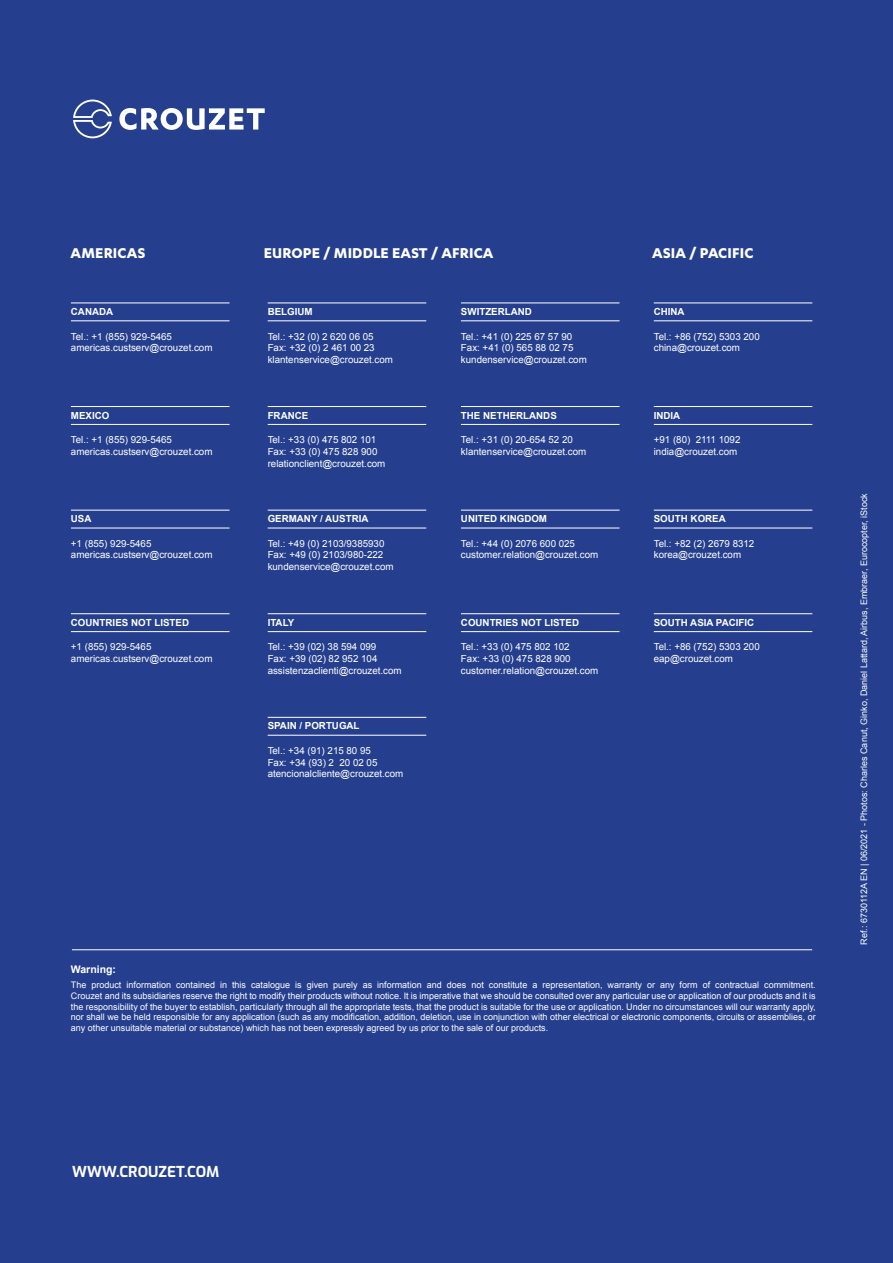
<style>
.page{position:relative;width:893px;height:1263px;background:#253f8e}
.page>*{position:absolute;margin:0;border:0;box-sizing:border-box;transform-origin:0 0}
.t1{font:700 16.5px "Karbon";letter-spacing:.01em;color:#fff}
.t2{font:700 15px "Exo";color:#fff}
.t3{font:700 10.5px "Arial";color:#fff}
.t4{font:9.75px/11.7px "Arial";color:#fff}
.t5{font:700 9.75px "Arial";color:#fff}
.t6{font:9px/10.8px "Arial";color:#fff;text-align:justify}
</style>
<div class="page">
<hr style="left:72px;top:949px;width:740px;height:1px;background:#fff">
<hr style="left:71px;top:303px;width:159px;height:1px;background:#fff">
<hr style="left:71px;top:321px;width:159px;height:1px;background:#fff">
<hr style="left:71px;top:406px;width:159px;height:1px;background:#fff">
<hr style="left:71px;top:424px;width:159px;height:1px;background:#fff">
<hr style="left:71px;top:510px;width:159px;height:1px;background:#fff">
<hr style="left:71px;top:528px;width:159px;height:1px;background:#fff">
<hr style="left:71px;top:613px;width:159px;height:1px;background:#fff">
<hr style="left:71px;top:631px;width:159px;height:1px;background:#fff">
<hr style="left:654px;top:303px;width:158px;height:1px;background:#fff">
<hr style="left:654px;top:321px;width:158px;height:1px;background:#fff">
<hr style="left:654px;top:406px;width:158px;height:1px;background:#fff">
<hr style="left:654px;top:424px;width:158px;height:1px;background:#fff">
<hr style="left:654px;top:510px;width:158px;height:1px;background:#fff">
<hr style="left:654px;top:528px;width:158px;height:1px;background:#fff">
<hr style="left:654px;top:613px;width:158px;height:1px;background:#fff">
<hr style="left:654px;top:631px;width:158px;height:1px;background:#fff">
<hr style="left:461px;top:303px;width:158px;height:1px;background:#fff">
<hr style="left:461px;top:321px;width:158px;height:1px;background:#fff">
<hr style="left:461px;top:406px;width:158px;height:1px;background:#fff">
<hr style="left:461px;top:424px;width:158px;height:1px;background:#fff">
<hr style="left:461px;top:510px;width:158px;height:1px;background:#fff">
<hr style="left:461px;top:528px;width:158px;height:1px;background:#fff">
<hr style="left:461px;top:613px;width:158px;height:1px;background:#fff">
<hr style="left:461px;top:631px;width:158px;height:1px;background:#fff">
<hr style="left:268px;top:303px;width:158px;height:1px;background:#fff">
<hr style="left:268px;top:321px;width:158px;height:1px;background:#fff">
<hr style="left:268px;top:406px;width:158px;height:1px;background:#fff">
<hr style="left:268px;top:424px;width:158px;height:1px;background:#fff">
<hr style="left:268px;top:510px;width:158px;height:1px;background:#fff">
<hr style="left:268px;top:528px;width:158px;height:1px;background:#fff">
<hr style="left:268px;top:613px;width:158px;height:1px;background:#fff">
<hr style="left:268px;top:631px;width:158px;height:1px;background:#fff">
<hr style="left:268px;top:717px;width:158px;height:1px;background:#fff">
<hr style="left:268px;top:735px;width:158px;height:1px;background:#fff">
<svg style="left:119px;top:108px;width:146px;height:22px"></svg>
<svg style="left:73px;top:100px;width:39px;height:38px"></svg>
<h1 class="t1" style="left:71px;top:243px;width:76px">AMERICAS</h1>
<h1 class="t1" style="left:264px;top:243px;width:231px">EUROPE / MIDDLE EAST / AFRICA</h1>
<h1 class="t1" style="left:652px;top:243px;width:103px">ASIA / PACIFIC</h1>
<p class="t5" style="left:71px;top:305px;width:44px">CANADA</p>
<p class="t4" style="left:71px;top:330px;width:143px">Tel.: +1 (855) 929-5465 americas.custserv@crouzet.com</p>
<p class="t5" style="left:71px;top:409px;width:40px">MEXICO</p>
<p class="t4" style="left:71px;top:434px;width:143px">Tel.: +1 (855) 929-5465 americas.custserv@crouzet.com</p>
<p class="t5" style="left:71px;top:512px;width:22px">USA</p>
<p class="t4" style="left:71px;top:537px;width:143px">+1 (855) 929-5465 americas.custserv@crouzet.com</p>
<p class="t5" style="left:71px;top:616px;width:120px">COUNTRIES NOT LISTED</p>
<p class="t4" style="left:71px;top:641px;width:143px">+1 (855) 929-5465 americas.custserv@crouzet.com</p>
<p class="t5" style="left:268px;top:305px;width:46px">BELGIUM</p>
<p class="t4" style="left:268px;top:330px;width:127px">Tel.: +32 (0) 2 620 06 05<br>Fax: +32 (0) 2 461 00 23 klantenservice@crouzet.com</p>
<p class="t5" style="left:268px;top:409px;width:42px">FRANCE</p>
<p class="t4" style="left:268px;top:434px;width:119px">Tel.: +33 (0) 475 802 101<br>Fax: +33 (0) 475 828 900 relationclient@crouzet.com</p>
<p class="t5" style="left:268px;top:512px;width:102px">GERMANY / AUSTRIA</p>
<p class="t4" style="left:268px;top:537px;width:127px">Tel.: +49 (0) 2103/9385930<br>Fax: +49 (0) 2103/980-222 kundenservice@crouzet.com</p>
<p class="t5" style="left:268px;top:616px;width:28px">ITALY</p>
<p class="t4" style="left:268px;top:641px;width:135px">Tel.: +39 (02) 38 594 099<br>Fax: +39 (02) 82 952 104 assistenzaclienti@crouzet.com</p>
<p class="t5" style="left:268px;top:719px;width:93px">SPAIN / PORTUGAL</p>
<p class="t4" style="left:268px;top:745px;width:137px">Tel.: +34 (91) 215 80 95<br>Fax: +34 (93) 2 20 02 05 atencionalcliente@crouzet.com</p>
<p class="t5" style="left:461px;top:305px;width:72px">SWITZERLAND</p>
<p class="t4" style="left:461px;top:330px;width:127px">Tel.: +41 (0) 225 67 57 90<br>Fax: +41 (0) 565 88 02 75 kundenservice@crouzet.com</p>
<p class="t5" style="left:461px;top:409px;width:97px">THE NETHERLANDS</p>
<p class="t4" style="left:461px;top:434px;width:127px">Tel.: +31 (0) 20-654 52 20 klantenservice@crouzet.com</p>
<p class="t5" style="left:461px;top:512px;width:88px">UNITED KINGDOM</p>
<p class="t4" style="left:461px;top:537px;width:139px">Tel.: +44 (0) 2076 600 025 customer.relation@crouzet.com</p>
<p class="t5" style="left:461px;top:616px;width:120px">COUNTRIES NOT LISTED</p>
<p class="t4" style="left:461px;top:641px;width:139px">Tel.: +33 (0) 475 802 102<br>Fax: +33 (0) 475 828 900 customer.relation@crouzet.com</p>
<p class="t5" style="left:654px;top:305px;width:32px">CHINA</p>
<p class="t4" style="left:654px;top:330px;width:107px">Tel.: +86 (752) 5303 200 china@crouzet.com</p>
<p class="t5" style="left:654px;top:409px;width:28px">INDIA</p>
<p class="t4" style="left:654px;top:434px;width:88px">+91 (80) 2111 1092 india@crouzet.com</p>
<p class="t5" style="left:654px;top:512px;width:74px">SOUTH KOREA</p>
<p class="t4" style="left:654px;top:537px;width:102px">Tel.: +82 (2) 2679 8312 korea@crouzet.com</p>
<p class="t5" style="left:654px;top:616px;width:102px">SOUTH ASIA PACIFIC</p>
<p class="t4" style="left:654px;top:641px;width:107px">Tel.: +86 (752) 5303 200 eap@crouzet.com</p>
<p class="t3" style="left:71px;top:962px;width:47px">Warning:</p>
<p class="t6" style="left:71px;top:979px;width:746px">The product information contained in this catalogue is given purely as information and does not constitute a representation, warranty or any form of contractual commitment.<br>Crouzet and its subsidiaries reserve the right to modify their products without notice. It is imperative that we should be consulted over any particular use or application of our products and it is the responsibility of the buyer to establish, particularly through all the appropriate tests, that the product is suitable for the use or application. Under no circumstances will our warranty apply, nor shall we be held responsible for any application (such as any modification, addition, deletion, use in conjunction with other electrical or electronic components, circuits or assemblies, or any other unsuitable material or substance) which has not been expressly agreed by us prior to the sale of our products.</p>
<p class="t6" style="left:859px;top:945px;width:453px;rotate:-90deg">Ref.: 6730112A EN | 06/2021 - Photos: Charles Canut, Ginko, Daniel Lattard, Airbus, Embraer, Eurocopter, iStock</p>
<h2 class="t2" style="left:72px;top:1160px;width:149px">WWW.CROUZET.COM</h2>
</div>
